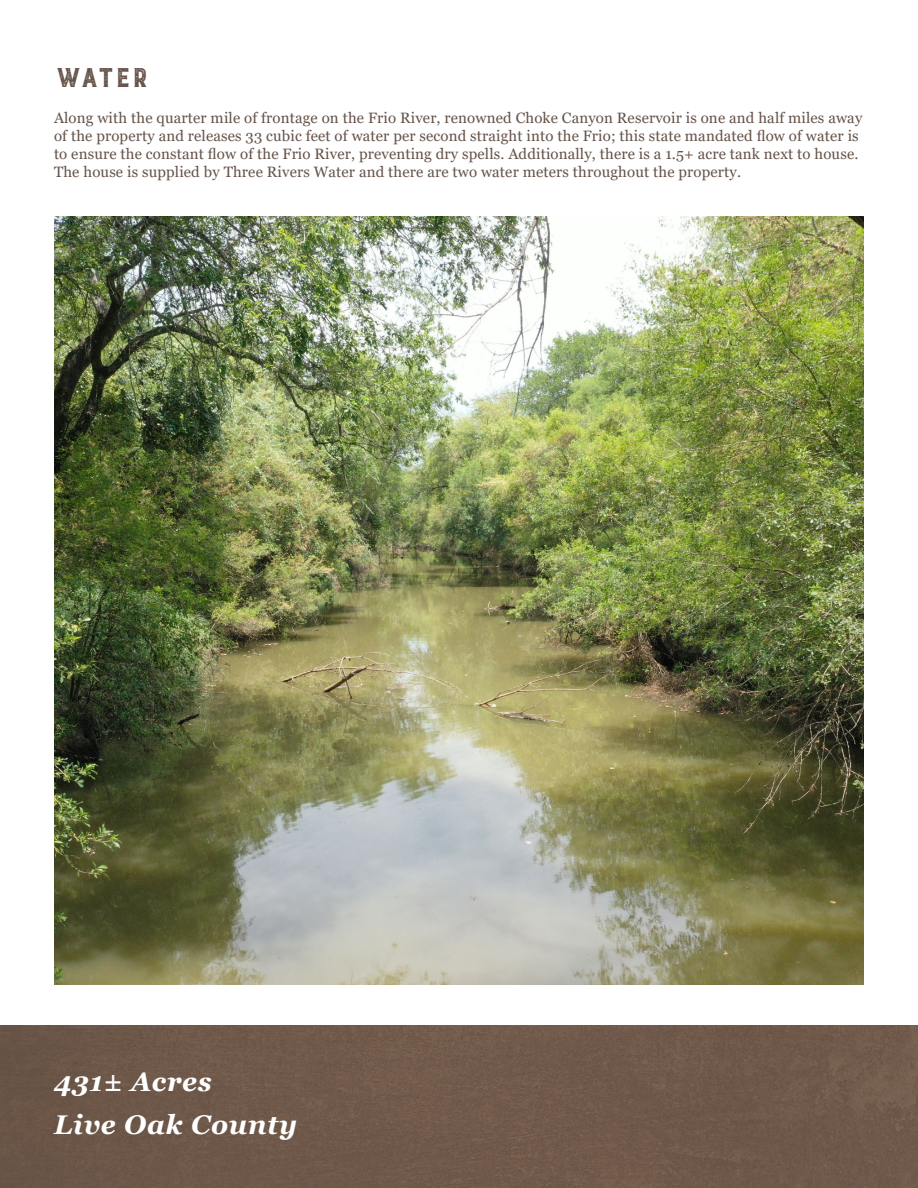
<style>
.page{position:relative;width:918px;height:1188px;background:#fff}
.page>*{position:absolute;margin:0;border:0;box-sizing:border-box;transform-origin:0 0}
.t1{font:300 36px "Burford Rustic";letter-spacing:-.045em;color:#655349}
.t2{font:italic 700 27px "Georgia";letter-spacing:.025em;color:#fff}
.t3{font:15px/18px "Georgia";letter-spacing:.01em;color:#655349}
</style>
<div class="page">
<div style="left:0;top:1025px;width:918px;height:163px;background:#6f594a"></div>
<img style="left:54px;top:216px;width:810px;height:769px">
<p class="t1" style="left:54px;top:59px;width:97px">water</p>
<p class="t3" style="left:54px;top:109px;width:810px">Along with the quarter mile of frontage on the Frio River, renowned Choke Canyon Reservoir is one and half miles away of the property and releases 33 cubic feet of water per second straight into the Frio; this state mandated flow of water is to ensure the constant flow of the Frio River, preventing dry spells. Additionally, there is a 1.5+ acre tank next to house.<br>The house is supplied by Three Rivers Water and there are two water meters throughout the property.</p>
<p class="t2" style="left:54px;top:1064px;width:159px">431± Acres</p>
<p class="t2" style="left:54px;top:1107px;width:245px">Live Oak County</p>
</div>
